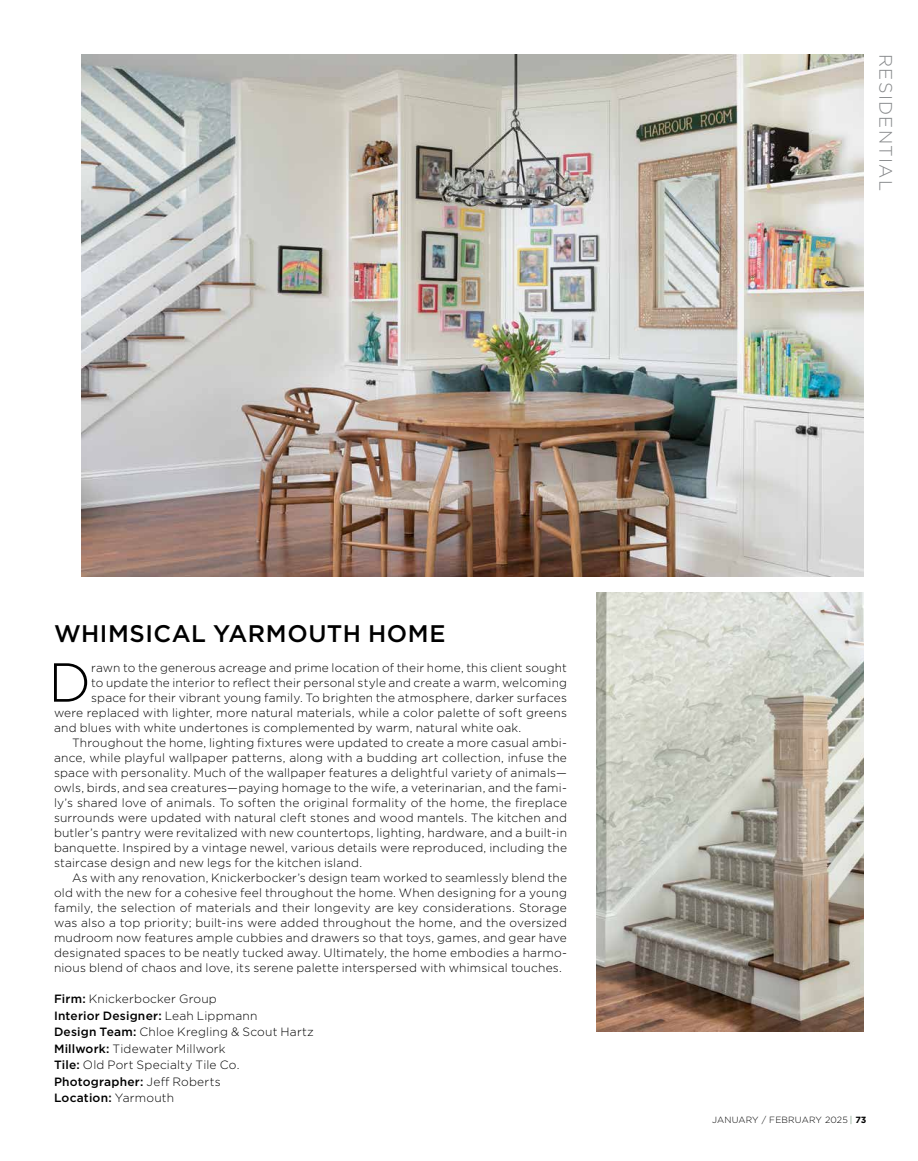
<style>
.page{position:relative;width:918px;height:1161px;background:#fff}
.page>*{position:absolute;margin:0;border:0;box-sizing:border-box;transform-origin:0 0}
.t1{font:300 54.9px "Gotham";color:#000}
.t2{font:500 24px "Gotham";letter-spacing:.025em;color:#000}
.t3{font:300 18px "Gotham";letter-spacing:.07em;color:#86888a}
.t4{font:300 12px/16.5px "Gotham";letter-spacing:.015em;color:#000}
.t5{font:300 9px "Gotham";letter-spacing:.02em;color:#000}
.s1{font-weight:500}
.s2{color:#3e6a47}
.s3{font-weight:700}
</style>
<div class="page">
<img style="left:81px;top:54px;width:783px;height:522px">
<img style="left:596px;top:592px;width:268px;height:439px">
<h3 class="t3" style="left:897px;top:54px;width:138px;rotate:90deg">RESIDENTIAL</h3>
<h2 class="t2" style="left:54px;top:618px;width:393px">WHIMSICAL YARMOUTH HOME</h2>
<h1 class="t1" style="left:48px;top:648px;width:44px">D</h1>
<p class="t4" style="left:91px;top:659px;width:477px">rawn to the generous acreage and prime location of their home, this client sought</p>
<p class="t4" style="left:91px;top:674px;width:477px">to update the interior to reflect their personal style and create a warm, welcoming</p>
<p class="t4" style="left:91px;top:689px;width:477px">space for their vibrant young family. To brighten the atmosphere, darker surfaces</p>
<p class="t4" style="left:54px;top:704px;width:514px">were replaced with lighter, more natural materials, while a color palette of soft greens</p>
<p class="t4" style="left:54px;top:719px;width:469px">and blues with white undertones is complemented by warm, natural white oak.</p>
<p class="t4" style="left:72px;top:734px;width:496px">Throughout the home, lighting fixtures were updated to create a more casual ambi-</p>
<p class="t4" style="left:54px;top:749px;width:514px">ance, while playful wallpaper patterns, along with a budding art collection, infuse the</p>
<p class="t4" style="left:54px;top:764px;width:515px">space with personality. Much of the wallpaper features a delightful variety of animals—</p>
<p class="t4" style="left:54px;top:779px;width:515px">owls, birds, and sea creatures—paying homage to the wife, a veterinarian, and the fami-</p>
<p class="t4" style="left:54px;top:794px;width:515px">ly’s shared love of animals. To soften the original formality of the home, the fireplace</p>
<p class="t4" style="left:54px;top:809px;width:515px">surrounds were updated with natural cleft stones and wood mantels. The kitchen and</p>
<p class="t4" style="left:54px;top:824px;width:515px">butler’s pantry were revitalized with new countertops, lighting, hardware, and a built-in</p>
<p class="t4" style="left:54px;top:839px;width:515px">banquette. Inspired by a vintage newel, various details were reproduced, including the</p>
<p class="t4" style="left:54px;top:854px;width:310px">staircase design and new legs for the kitchen island.</p>
<p class="t4" style="left:72px;top:869px;width:496px">As with any renovation, Knickerbocker’s design team worked to seamlessly blend the</p>
<p class="t4" style="left:54px;top:884px;width:515px">old with the new for a cohesive feel throughout the home. When designing for a young</p>
<p class="t4" style="left:54px;top:899px;width:515px">family, the selection of materials and their longevity are key considerations. Storage</p>
<p class="t4" style="left:54px;top:914px;width:515px">was also a top priority; built-ins were added throughout the home, and the oversized</p>
<p class="t4" style="left:54px;top:929px;width:514px">mudroom now features ample cubbies and drawers so that toys, games, and gear have</p>
<p class="t4" style="left:54px;top:944px;width:514px">designated spaces to be neatly tucked away. Ultimately, the home embodies a harmo-</p>
<p class="t4" style="left:54px;top:959px;width:510px">nious blend of chaos and love, its serene palette interspersed with whimsical touches.</p>
<p class="t4" style="left:54px;top:990px;width:261px"><span class="s1">Firm:</span> Knickerbocker Group<br><span class="s1">Interior Designer:</span> Leah Lippmann<br><span class="s1">Design Team:</span> Chloe Kregling &amp; Scout Hartz<br><span class="s1">Millwork:</span> Tidewater Millwork<br><span class="s1">Tile:</span> Old Port Specialty Tile Co.<br><span class="s1">Photographer:</span> Jeff Roberts<br><span class="s1">Location:</span> Yarmouth</p>
<p class="t5" style="left:712px;top:1114px;width:156px">JANUARY / FEBRUARY 2025 <span class="s2">|</span> <span class="s3">73</span></p>
</div>
